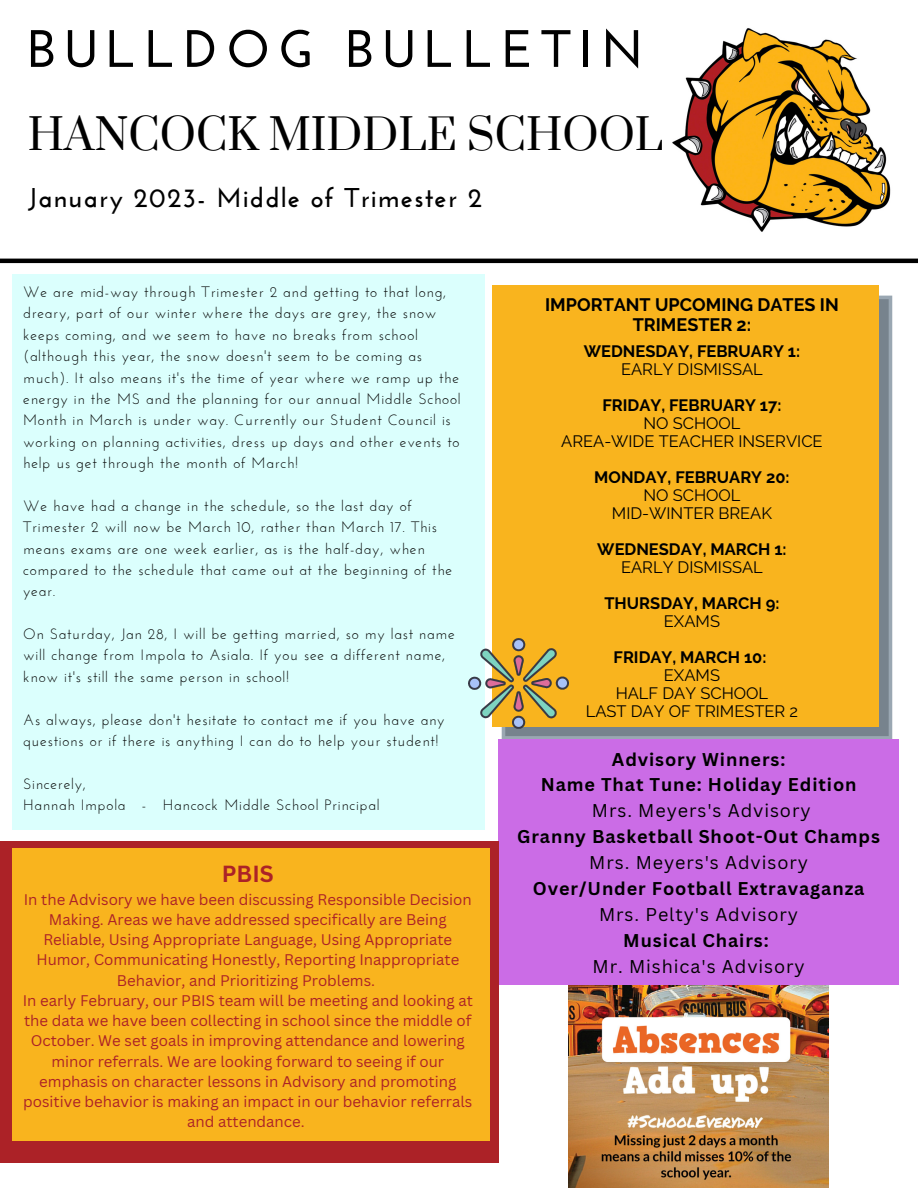
<style>
.page{position:relative;width:918px;height:1188px;background:#fff}
.page>*{position:absolute;margin:0;border:0;box-sizing:border-box;transform-origin:0 0}
.t1{font:700 52.5px "Josefin Sans";letter-spacing:.15em;color:#000}
.t2{font:42px "Prata";color:#000}
.t3{font:700 27px "Josefin Sans";letter-spacing:.05em;color:#000}
.t4{font:700 22.65px "Canva Sans";color:#ac2227}
.t5{font:700 18px/25.8px "Canva Sans";letter-spacing:.05em;color:#000;text-align:center}
.t6{font:18px "Canva Sans";letter-spacing:.05em;color:#000}
.t7{font:700 18px/20.2px "Raleway";color:#000;text-align:center}
.t8{font:16.5px/18px "Raleway";color:#000;text-align:center}
.t9{font:700 16.5px "Raleway";color:#000}
.t10{font:15px/21.3px "Josefin Sans";letter-spacing:.05em;color:#000}
.t11{font:15px/20.2px "Canva Sans";color:#ac2227;text-align:center}
</style>
<div class="page">
<img style="left:672px;top:28px;width:219px;height:204px">
<hr style="left:0;top:259px;width:918px;height:4px;background:#000">
<svg style="left:502px;top:296px;width:390px;height:444px;background:#868c95"></svg>
<div style="left:492px;top:286px;width:387px;height:440px;background:#f9b41e"></div>
<div style="left:498px;top:740px;width:401px;height:245px;background:#cb6ce6"></div>
<div style="left:12px;top:274px;width:473px;height:555px;background:#dbfffd"></div>
<img style="left:468px;top:638px;width:100px;height:90px">
<div style="left:0;top:841px;width:498px;height:322px;background:#ac2227"></div>
<div style="left:12px;top:848px;width:478px;height:293px;background:#f9b41e"></div>
<img style="left:569px;top:985px;width:259px;height:203px">
<h1 class="t1" style="left:28px;top:28px;width:617px">BULLDOG BULLETIN</h1>
<h2 class="t2" style="left:28px;top:108px;width:637px">HANCOCK MIDDLE SCHOOL</h2>
<h3 class="t3" style="left:28px;top:187px;width:455px">January 2023- Middle of Trimester 2</h3>
<p class="t10" style="left:23px;top:283px;width:439px">We are mid-way through Trimester 2 and getting to that long, dreary, part of our winter where the days are grey, the snow keeps coming, and we seem to have no breaks from school (although this year, the snow doesn't seem to be coming as much). It also means it's the time of year where we ramp up the energy in the MS and the planning for our annual Middle School Month in March is under way. Currently our Student Council is working on planning activities, dress up days and other events to help us get through the month of March!</p>
<p class="t10" style="left:23px;top:496px;width:431px">We have had a change in the schedule, so the last day of Trimester 2 will now be March 10, rather than March 17. This means exams are one week earlier, as is the half-day, when compared to the schedule that came out at the beginning of the year.</p>
<p class="t10" style="left:23px;top:625px;width:433px">On Saturday, Jan 28, I will be getting married, so my last name will change from Impola to Asiala. If you see a different name, know it's still the same person in school!</p>
<p class="t10" style="left:23px;top:710px;width:423px">As always, please don't hesitate to contact me if you have any questions or if there is anything I can do to help your student!</p>
<p class="t10" style="left:23px;top:774px;width:358px">Sincerely,<br>Hannah Impola - Hancock Middle School Principal</p>
<h3 class="t4" style="left:222px;top:858px;width:53px">PBIS</h3>
<p class="t11" style="left:23px;top:889px;width:452px">In the Advisory we have been discussing Responsible Decision Making. Areas we have addressed specifically are Being Reliable, Using Appropriate Language, Using Appropriate Humor, Communicating Honestly, Reporting Inappropriate Behavior, and Prioritizing Problems.<br>In early February, our PBIS team will be meeting and looking at the data we have been collecting in school since the middle of October. We set goals in improving attendance and lowering minor referrals. We are looking forward to seeing if our emphasis on character lessons in Advisory and promoting positive behavior is making an impact in our behavior referrals and attendance.</p>
<p class="t7" style="left:545px;top:294px;width:295px">IMPORTANT UPCOMING DATES IN<br>TRIMESTER 2:</p>
<p class="t9" style="left:584px;top:341px;width:218px">WEDNESDAY, FEBRUARY 1:</p>
<p class="t8" style="left:621px;top:360px;width:143px">EARLY DISMISSAL</p>
<p class="t9" style="left:602px;top:395px;width:180px">FRIDAY, FEBRUARY 17:</p>
<p class="t8" style="left:561px;top:414px;width:263px">NO SCHOOL<br>AREA-WIDE TEACHER INSERVICE</p>
<p class="t9" style="left:594px;top:467px;width:197px">MONDAY, FEBRUARY 20:</p>
<p class="t8" style="left:612px;top:486px;width:161px">NO SCHOOL<br>MID-WINTER BREAK</p>
<p class="t9" style="left:597px;top:539px;width:191px">WEDNESDAY, MARCH 1:</p>
<p class="t8" style="left:621px;top:558px;width:143px">EARLY DISMISSAL</p>
<p class="t9" style="left:604px;top:593px;width:177px">THURSDAY, MARCH 9:</p>
<p class="t8" style="left:664px;top:612px;width:58px">EXAMS</p>
<p class="t9" style="left:614px;top:647px;width:154px">FRIDAY, MARCH 10:</p>
<p class="t8" style="left:586px;top:666px;width:214px">EXAMS<br>HALF DAY SCHOOL<br>LAST DAY OF TRIMESTER 2</p>
<p class="t5" style="left:541px;top:746px;width:317px">Advisory Winners:<br>Name That Tune: Holiday Edition</p>
<p class="t6" style="left:592px;top:798px;width:220px">Mrs. Meyers's Advisory</p>
<p class="t5" style="left:517px;top:823px;width:364px">Granny Basketball Shoot-Out Champs</p>
<p class="t6" style="left:589px;top:850px;width:220px">Mrs. Meyers's Advisory</p>
<p class="t5" style="left:533px;top:875px;width:333px">Over/Under Football Extravaganza</p>
<p class="t6" style="left:599px;top:902px;width:201px">Mrs. Pelty's Advisory</p>
<p class="t5" style="left:623px;top:927px;width:147px">Musical Chairs:</p>
<p class="t6" style="left:593px;top:953px;width:214px">Mr. Mishica's Advisory</p>
</div>
